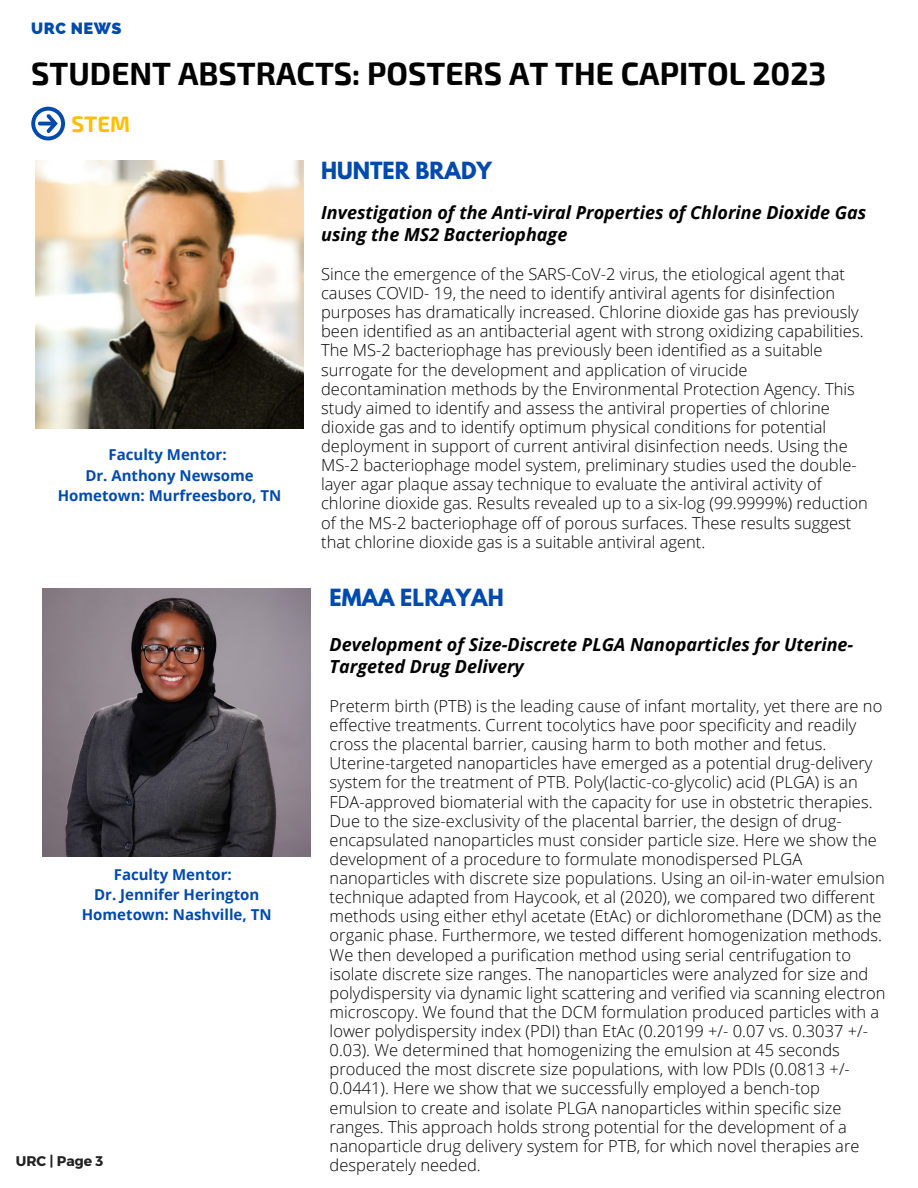
<style>
.page{position:relative;width:918px;height:1188px;background:#fff}
.page>*{position:absolute;margin:0;border:0;box-sizing:border-box;transform-origin:0 0}
.t1{font:700 31.5px "Exo 2";color:#000}
.t2{font:700 21.9px "Exo 2";color:#ffbf00}
.t3{font:700 21px "League Spartan";color:#004aad}
.t4{font:italic 700 18px/21.3px "Open Sans";color:#000}
.t5{font:300 16.5px/19.2px "Open Sans";color:#000}
.t6{font:800 16.2px "Raleway";letter-spacing:.03em;color:#004aad}
.t7{font:700 15px/20.2px "Open Sans";color:#004aad;text-align:center}
.t8{font:700 13.95px "Montserrat";color:#222}
</style>
<div class="page">
<svg style="left:31px;top:107px;width:34px;height:33px"></svg>
<img style="left:35px;top:161px;width:269px;height:268px">
<img style="left:43px;top:588px;width:268px;height:268px">
<p class="t6" style="left:31px;top:19px;width:92px">URC NEWS</p>
<h1 class="t1" style="left:31px;top:54px;width:797px">STUDENT ABSTRACTS: POSTERS AT THE CAPITOL 2023</h1>
<h2 class="t2" style="left:72px;top:110px;width:60px">STEM</h2>
<p class="t7" style="left:58px;top:444px;width:225px">Faculty Mentor:<br>Dr. Anthony Newsome<br>Hometown: Murfreesboro, TN</p>
<p class="t7" style="left:82px;top:864px;width:191px">Faculty Mentor:<br>Dr. Jennifer Herington<br>Hometown: Nashville, TN</p>
<p class="t8" style="left:16px;top:1152px;width:89px">URC | Page 3</p>
<p class="t3" style="left:321px;top:160px;width:172px">HUNTER BRADY</p>
<p class="t4" style="left:321px;top:202px;width:547px">Investigation of the Anti-viral Properties of Chlorine Dioxide Gas using the MS2 Bacteriophage</p>
<p class="t5" style="left:321px;top:264px;width:548px">Since the emergence of the SARS-CoV-2 virus, the etiological agent that causes COVID- 19, the need to identify antiviral agents for disinfection purposes has dramatically increased. Chlorine dioxide gas has previously been identified as an antibacterial agent with strong oxidizing capabilities.<br>The MS-2 bacteriophage has previously been identified as a suitable surrogate for the development and application of virucide decontamination methods by the Environmental Protection Agency. This study aimed to identify and assess the antiviral properties of chlorine dioxide gas and to identify optimum physical conditions for potential deployment in support of current antiviral disinfection needs. Using the MS-2 bacteriophage model system, preliminary studies used the double&shy;layer agar plaque assay technique to evaluate the antiviral activity of chlorine dioxide gas. Results revealed up to a six-log (99.9999%) reduction of the MS-2 bacteriophage off of porous surfaces. These results suggest that chlorine dioxide gas is a suitable antiviral agent.</p>
<p class="t3" style="left:330px;top:587px;width:176px">EMAA ELRAYAH</p>
<p class="t4" style="left:330px;top:634px;width:525px">Development of Size-Discrete PLGA Nanoparticles for Uterine-<br>Targeted Drug Delivery</p>
<p class="t5" style="left:330px;top:696px;width:557px">Preterm birth (PTB) is the leading cause of infant mortality, yet there are no effective treatments. Current tocolytics have poor specificity and readily cross the placental barrier, causing harm to both mother and fetus.<br>Uterine-targeted nanoparticles have emerged as a potential drug-delivery system for the treatment of PTB. Poly(lactic-co-glycolic) acid (PLGA) is an FDA-approved biomaterial with the capacity for use in obstetric therapies.<br>Due to the size-exclusivity of the placental barrier, the design of drug&shy;encapsulated nanoparticles must consider particle size. Here we show the development of a procedure to formulate monodispersed PLGA nanoparticles with discrete size populations. Using an oil-in-water emulsion technique adapted from Haycook, et al (2020), we compared two different methods using either ethyl acetate (EtAc) or dichloromethane (DCM) as the organic phase. Furthermore, we tested different homogenization methods.<br>We then developed a purification method using serial centrifugation to isolate discrete size ranges. The nanoparticles were analyzed for size and polydispersity via dynamic light scattering and verified via scanning electron microscopy. We found that the DCM formulation produced particles with a lower polydispersity index (PDI) than EtAc (0.20199 +/- 0.07 vs. 0.3037 +/- 0.03). We determined that homogenizing the emulsion at 45 seconds produced the most discrete size populations, with low PDIs (0.0813 +/- 0.0441). Here we show that we successfully employed a bench-top emulsion to create and isolate PLGA nanoparticles within specific size ranges. This approach holds strong potential for the development of a nanoparticle drug delivery system for PTB, for which novel therapies are desperately needed.</p>
</div>
